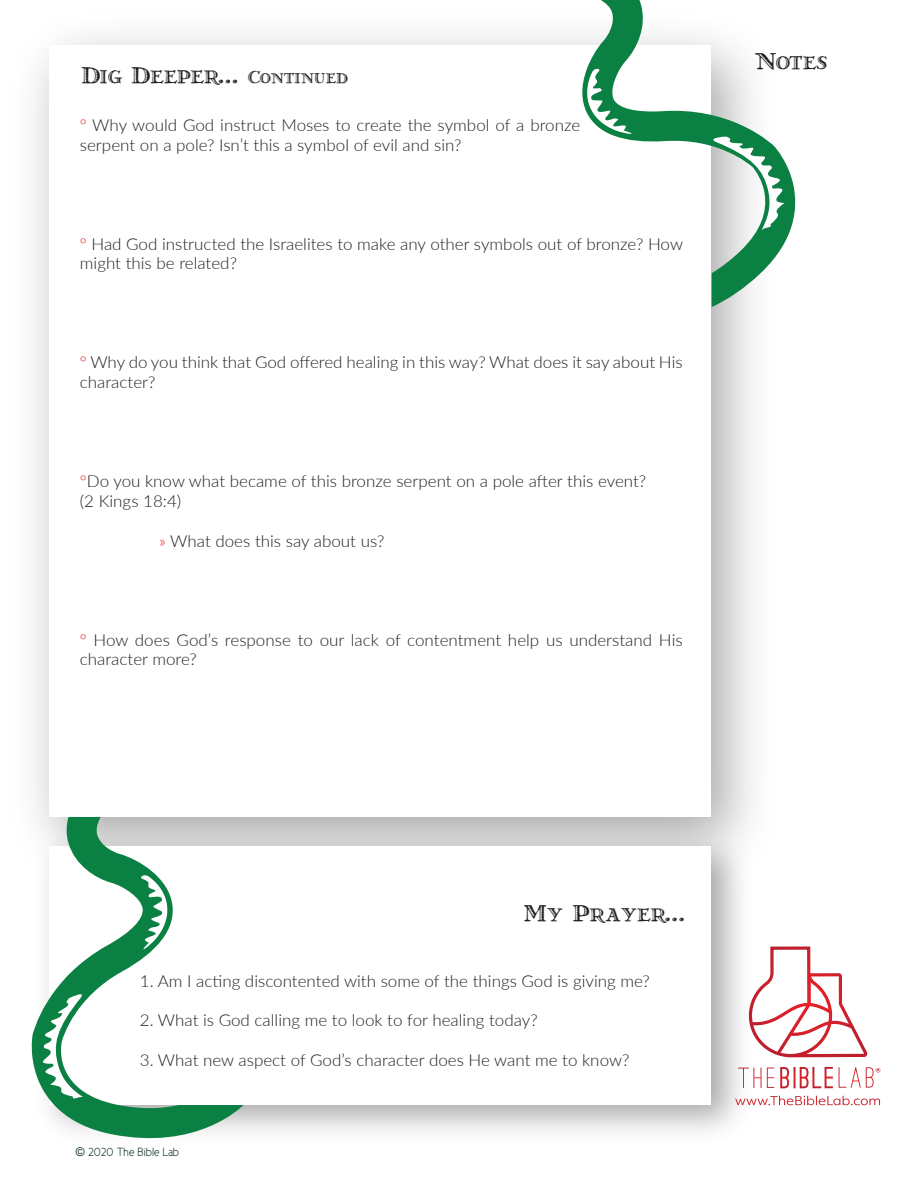
<style>
.page{position:relative;width:918px;height:1188px;background:#fff}
.page>*{position:absolute;margin:0;border:0;box-sizing:border-box;transform-origin:0 0}
.t1{font:19.5px "Greko Deco";color:#231f20}
.t2{font:300 16.5px/19.8px "Lato";color:#231f20}
.t3{font:12px "Cicle Semi";color:#143822}
.t4{font:500 10.5px "Seravek";color:#be1d2c}
.s1{font-size:15px}
.s2{color:#ee1d23}
.s3{font-family:"Arial"}
</style>
<div class="page">
<svg style="left:29px;top:817px;width:214px;height:322px"></svg>
<svg style="left:26px;top:993px;width:58px;height:109px"></svg>
<svg style="left:133px;top:873px;width:41px;height:83px"></svg>
<svg style="left:735px;top:1096px;width:145px;height:9px"></svg>
<svg style="left:738px;top:1068px;width:36px;height:20px"></svg>
<svg style="left:780px;top:1067px;width:9px;height:21px"></svg>
<svg style="left:794px;top:1067px;width:2px;height:21px"></svg>
<svg style="left:800px;top:1067px;width:33px;height:21px"></svg>
<svg style="left:839px;top:1067px;width:35px;height:21px"></svg>
<svg style="left:749px;top:946px;width:118px;height:111px"></svg>
<svg style="left:581px;top:0;width:209px;height:307px"></svg>
<svg style="left:712px;top:135px;width:84px;height:96px"></svg>
<svg style="left:581px;top:67px;width:61px;height:69px"></svg>
<p class="t1" style="left:82px;top:66px;width:267px">Dig Deeper... <span class="s1">Continued</span></p>
<p class="t2" style="left:80px;top:114px;width:502px"><span class="s2">°</span> Why would God instruct Moses to create the symbol of a bronze serpent on a pole? Isn’t this a symbol of evil and sin?</p>
<p class="t2" style="left:80px;top:233px;width:605px"><span class="s2">°</span> Had God instructed the Israelites to make any other symbols out of bronze? How might this be related?</p>
<p class="t2" style="left:80px;top:352px;width:604px"><span class="s2">°</span> Why do you think that God offered healing in this way? What does it say about His character?</p>
<p class="t2" style="left:80px;top:471px;width:568px"><span class="s2">°</span>Do you know what became of this bronze serpent on a pole after this event? (2 Kings 18:4)</p>
<p class="t2" style="left:159px;top:530px;width:227px"><span class="s2">»</span> What does this say about us?</p>
<p class="t2" style="left:80px;top:629px;width:604px"><span class="s2">°</span> How does God’s response to our lack of contentment help us understand His character more?</p>
<p class="t1" style="left:755px;top:51px;width:74px">Notes</p>
<p class="t1" style="left:524px;top:904px;width:162px">My Prayer...</p>
<p class="t2" style="left:140px;top:970px;width:512px">1. Am I acting discontented with some of the things God is giving me?</p>
<p class="t2" style="left:140px;top:1010px;width:399px">2. What is God calling me to look to for healing today?</p>
<p class="t2" style="left:140px;top:1049px;width:491px">3. What new aspect of God’s character does He want me to know?</p>
<p class="t3" style="left:76px;top:1146px;width:105px"><span class="s3">©</span> 2020 The Bible Lab</p>
<p class="t4" style="left:875px;top:1065px;width:7px">®</p>
</div>
